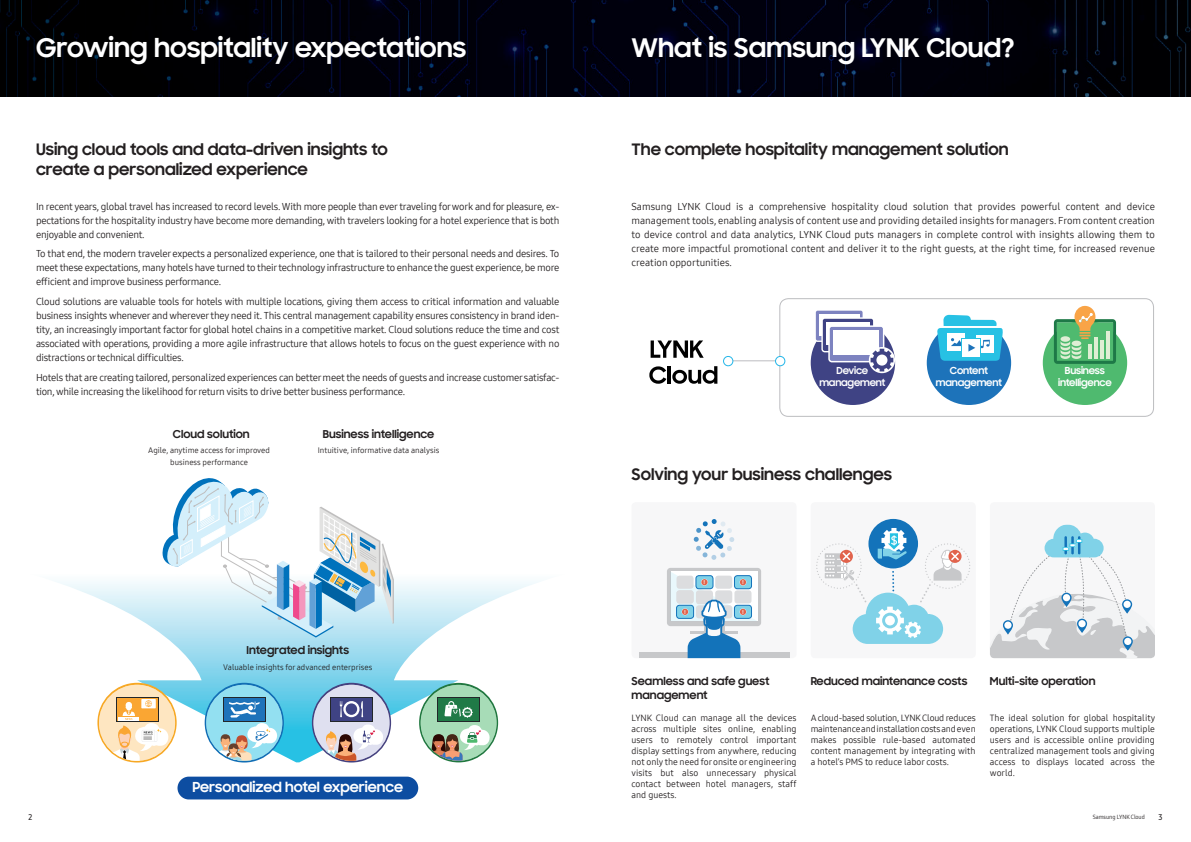
<style>
.page{position:relative;width:1191px;height:842px;background:#fff}
.page>*{position:absolute;margin:0;border:0;box-sizing:border-box;transform-origin:0 0}
.t1{font:700 26px "Samsung Sharp Sans";color:#fff}
.t2{font:700 16px/20px "Samsung Sharp Sans";color:#231f20}
.t3{font:700 14px "Samsung Sharp Sans";color:#fff}
.t4{font:700 11px/14px "Samsung Sharp Sans";color:#231f20}
.t5{font:10px/14px "Samsung One 400";letter-spacing:-.025em;color:#231f20;text-align:justify}
.t6{font:700 9.8px/11.8px "Samsung Sharp Sans";letter-spacing:-.02em;color:#fff;text-align:center}
.t7{font:9px/11px "Samsung One 400";color:#231f20;text-align:justify}
.t8{font:8px/12px "Samsung One 400";color:#231f20;text-align:center}
.t9{font:8px "Samsung One 600 C";color:#231f20}
.t10{font:6px "Samsung One 400 C";color:#231f20}
.t11{font:700 5.4px "Samsung Sharp Sans";color:#fff}
.t12{font:700 2.4px "Samsung Sharp Sans";color:#fff}
</style>
<div class="page">
<svg style="left:55px;top:581px;width:485px;height:181px"></svg>
<img style="left:0;top:0;width:1191px;height:96px">
<div style="left:779px;top:298px;width:375px;height:119px;border:1px solid #bcbdc0;border-radius:9px"></div>
<div style="left:631px;top:502px;width:165px;height:156px;background:#f7f7f8;border-radius:4px"></div>
<div style="left:810px;top:502px;width:165px;height:156px;background:#f7f7f8;border-radius:4px"></div>
<div style="left:990px;top:502px;width:165px;height:156px;background:#f7f7f8;border-radius:4px"></div>
<svg style="left:990px;top:524px;width:165px;height:134px"></svg>
<div style="left:868px;top:519px;width:50px;height:49px;background:#1373ba;border-radius:50%"></div>
<svg style="left:816px;top:528px;width:154px;height:116px"></svg>
<div style="left:885px;top:616px;width:10px;height:9px;background:#fff;border-radius:50%"></div>
<svg style="left:161px;top:478px;width:233px;height:159px"></svg>
<svg style="left:97px;top:683px;width:80px;height:79px"></svg>
<div style="left:99px;top:685px;width:76px;height:76px;background:#fee6c1;border-radius:50%"></div>
<div style="left:116px;top:697px;width:42px;height:25px;background:#23272a"></div>
<div style="left:117px;top:698px;width:40px;height:22px;background:#faa633"></div>
<div style="left:141px;top:699px;width:15px;height:9px;background:#fff"></div>
<svg style="left:109px;top:700px;width:61px;height:61px"></svg>
<svg style="left:205px;top:683px;width:79px;height:79px"></svg>
<div style="left:206px;top:685px;width:76px;height:76px;background:#93e0f1;border-radius:50%"></div>
<div style="left:223px;top:697px;width:43px;height:25px;background:#1d73ba"></div>
<svg style="left:214px;top:723px;width:64px;height:38px"></svg>
<svg style="left:229px;top:701px;width:30px;height:16px"></svg>
<svg style="left:312px;top:683px;width:79px;height:79px"></svg>
<div style="left:313px;top:685px;width:76px;height:76px;background:#dfe0f0;border-radius:50%"></div>
<div style="left:330px;top:697px;width:43px;height:25px;background:#3f4384"></div>
<svg style="left:340px;top:701px;width:23px;height:16px"></svg>
<svg style="left:319px;top:724px;width:66px;height:37px"></svg>
<svg style="left:419px;top:683px;width:79px;height:79px"></svg>
<div style="left:421px;top:685px;width:75px;height:76px;background:#a7dcb7;border-radius:50%"></div>
<div style="left:437px;top:697px;width:43px;height:25px;background:#207a47"></div>
<svg style="left:444px;top:701px;width:29px;height:17px"></svg>
<div style="left:464px;top:709px;width:7px;height:7px;background:#207a47;border-radius:50%"></div>
<svg style="left:429px;top:725px;width:62px;height:36px"></svg>
<svg style="left:650px;top:340px;width:53px;height:18px"></svg>
<svg style="left:649px;top:366px;width:17px;height:18px"></svg>
<hr style="left:667px;top:366px;width:4px;height:18px;background:#000">
<svg style="left:672px;top:366px;width:45px;height:18px"></svg>
<hr style="left:731px;top:360px;width:49px;height:1px;background:#bcbdc0">
<div style="left:775px;top:356px;width:10px;height:10px;background:#fff;border-radius:50%"></div>
<div style="left:775px;top:356px;width:10px;height:10px;border:1px solid #24b6e9;border-radius:50%"></div>
<div style="left:723px;top:356px;width:10px;height:10px;border:1px solid #24b6e9;border-radius:50%"></div>
<div style="left:1042px;top:321px;width:85px;height:84px;background:#4fba6f;border-radius:50%"></div>
<svg style="left:1054px;top:306px;width:62px;height:58px"></svg>
<div style="left:926px;top:321px;width:85px;height:84px;background:#1d73ba;border-radius:50%"></div>
<svg style="left:936px;top:315px;width:67px;height:46px"></svg>
<div style="left:810px;top:321px;width:85px;height:84px;background:#3f4384;border-radius:50%"></div>
<svg style="left:814px;top:309px;width:50px;height:33px"></svg>
<div style="left:816px;top:311px;width:46px;height:30px;background:#7d83c0;border-radius:2px"></div>
<div style="left:819px;top:314px;width:40px;height:21px;background:#fff"></div>
<svg style="left:821px;top:317px;width:53px;height:35px"></svg>
<div style="left:823px;top:319px;width:50px;height:32px;background:#3f4384;border-radius:2px"></div>
<div style="left:826px;top:322px;width:43px;height:23px;background:#fff"></div>
<svg style="left:828px;top:325px;width:56px;height:37px"></svg>
<div style="left:829px;top:327px;width:54px;height:34px;background:#7d83c0;border-radius:2px"></div>
<div style="left:833px;top:331px;width:46px;height:24px;background:#fff"></div>
<svg style="left:869px;top:347px;width:26px;height:26px"></svg>
<svg style="left:870px;top:349px;width:23px;height:22px"></svg>
<div style="left:177px;top:777px;width:241px;height:22px;background:#0d4da1;border-radius:11px"></div>
<svg style="left:667px;top:568px;width:94px;height:58px"></svg>
<svg style="left:694px;top:519px;width:40px;height:41px"></svg>
<div style="left:638px;top:653px;width:151px;height:5px;background:#c7c8ca"></div>
<svg style="left:670px;top:572px;width:87px;height:86px"></svg>
<h1 class="t1" style="left:36px;top:29px;width:432px">Growing hospitality expectations</h1>
<h1 class="t1" style="left:631px;top:29px;width:384px">What is Samsung LYNK Cloud?</h1>
<h2 class="t2" style="left:36px;top:138px;width:353px">Using cloud tools and data-driven insights to create a personalized experience</h2>
<p class="t5" style="left:36px;top:199px;width:525px">In recent years, global travel has increased to record levels. With more people than ever traveling for work and for pleasure, ex&shy;pectations for the hospitality industry have become more demanding, with travelers looking for a hotel experience that is both enjoyable and convenient.</p>
<p class="t5" style="left:36px;top:247px;width:525px">To that end, the modern traveler expects a personalized experience, one that is tailored to their personal needs and desires. To meet these expectations, many hotels have turned to their technology infrastructure to enhance the guest experience, be more efficient and improve business performance.</p>
<p class="t5" style="left:36px;top:294px;width:525px">Cloud solutions are valuable tools for hotels with multiple locations, giving them access to critical information and valuable business insights whenever and wherever they need it. This central management capability ensures consistency in brand iden&shy;tity, an increasingly important factor for global hotel chains in a competitive market. Cloud solutions reduce the time and cost associated with operations, providing a more agile infrastructure that allows hotels to focus on the guest experience with no distractions or technical difficulties.</p>
<p class="t5" style="left:36px;top:370px;width:525px">Hotels that are creating tailored, personalized experiences can better meet the needs of guests and increase customer satisfac&shy;tion, while increasing the likelihood for return visits to drive better business performance.</p>
<p class="t4" style="left:173px;top:426px;width:78px">Cloud solution</p>
<p class="t4" style="left:323px;top:426px;width:113px">Business intelligence</p>
<p class="t8" style="left:148px;top:444px;width:123px">Agile, anytime access for improved business performance</p>
<p class="t8" style="left:318px;top:444px;width:123px">Intuitive, informative data analysis</p>
<p class="t4" style="left:247px;top:643px;width:104px">Integrated insights</p>
<p class="t8" style="left:223px;top:661px;width:151px">Valuable insights for advanced enterprises</p>
<h3 class="t3" style="left:192px;top:777px;width:212px">Personalized hotel experience</h3>
<p class="t12" style="left:465px;top:710px;width:7px">SALE</p>
<h2 class="t2" style="left:631px;top:138px;width:378px">The complete hospitality management solution</h2>
<p class="t5" style="left:631px;top:199px;width:525px">Samsung LYNK Cloud is a comprehensive hospitality cloud solution that provides powerful content and device management tools, enabling analysis of content use and providing detailed insights for managers. From content creation to device control and data analytics, LYNK Cloud puts managers in complete control with insights allowing them to create more impactful promotional content and deliver it to the right guests, at the right time, for increased revenue creation opportunities.</p>
<p class="t6" style="left:819px;top:364px;width:68px">Device management</p>
<h2 class="t2" style="left:631px;top:464px;width:262px">Solving your business challenges</h2>
<p class="t11" style="left:684px;top:608px;width:3px">!</p>
<p class="t11" style="left:704px;top:578px;width:3px">!</p>
<p class="t11" style="left:742px;top:578px;width:3px">!</p>
<p class="t11" style="left:742px;top:608px;width:3px">!</p>
<p class="t6" style="left:936px;top:364px;width:68px">Content management</p>
<p class="t6" style="left:1058px;top:364px;width:55px">Business intelligence</p>
<p class="t4" style="left:631px;top:674px;width:139px">Seamless and safe guest management</p>
<p class="t4" style="left:810px;top:674px;width:158px">Reduced maintenance costs</p>
<p class="t4" style="left:990px;top:674px;width:107px">Multi-site operation</p>
<p class="t7" style="left:631px;top:712px;width:166px">LYNK Cloud can manage all the devices across multiple sites online, enabling users to remotely control important display settings from anywhere, reducing not only the need for onsite or engineering visits but also unnecessary physical contact between hotel managers, staff and guests.</p>
<p class="t7" style="left:810px;top:712px;width:166px">A cloud-based solution, LYNK Cloud reduces maintenance and installation costs and even makes possible rule-based automated content management by integrating with a hotel’s PMS to reduce labor costs.</p>
<p class="t7" style="left:990px;top:712px;width:167px">The ideal solution for global hospitality operations, LYNK Cloud supports multiple users and is accessible online providing centralized management tools and giving access to displays located across the world.</p>
<p class="t9" style="left:28px;top:812px;width:5px">2</p>
<p class="t9" style="left:1158px;top:812px;width:6px">3</p>
<p class="t10" style="left:1092px;top:813px;width:54px">Samsung LYNK Cloud</p>
</div>
